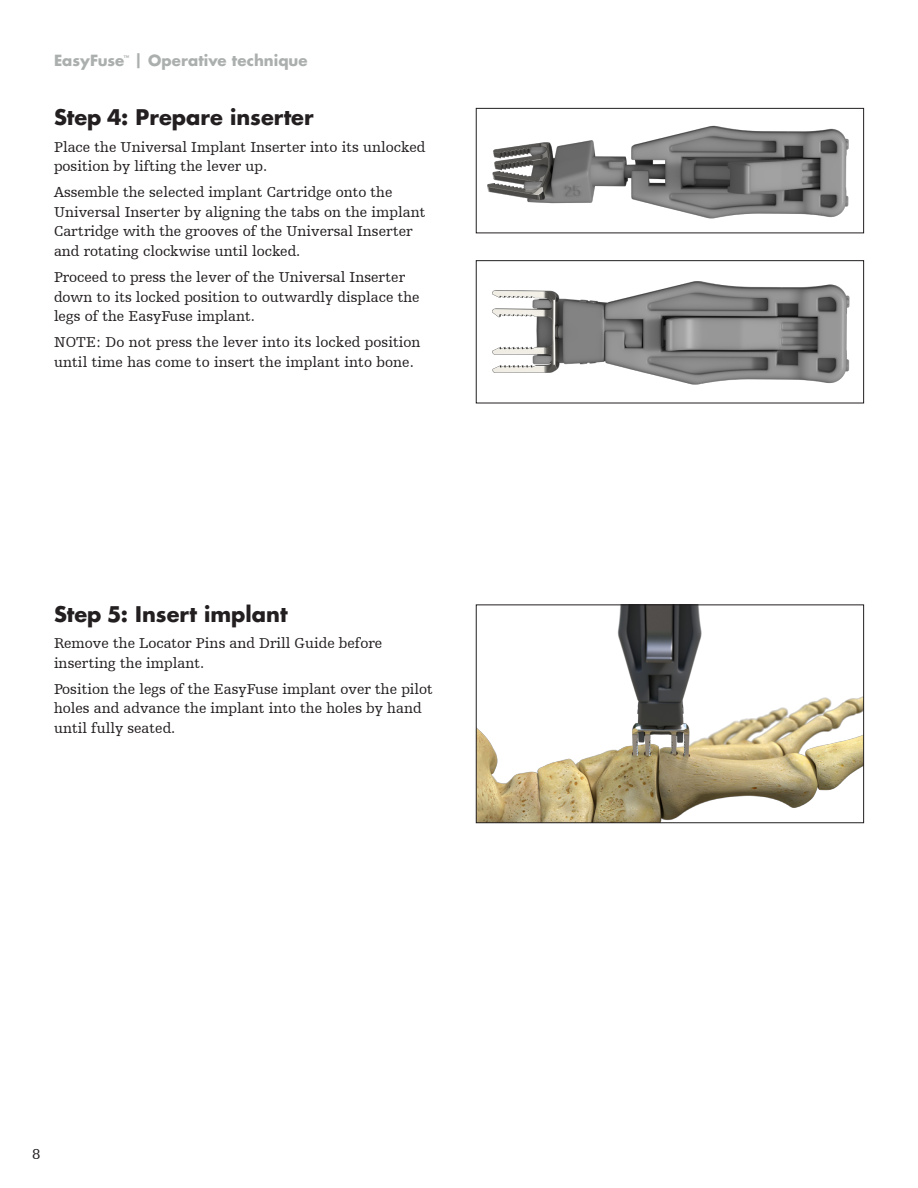
<style>
.page{position:relative;width:918px;height:1188px;background:#fff}
.page>*{position:absolute;margin:0;border:0;box-sizing:border-box;transform-origin:0 0}
.Paragraph_Style_1{font:700 21px "Futura For Stryker";color:#231f20}
.MainParagraphs{font:15px/19.5px "Humanist Slabserif 712 BT";color:#231f20}
.t1{font:700 15px "Futura For Stryker";letter-spacing:.005em;color:#abafae}
.t2{font:700 6.15px "Futura For Stryker";color:#abafae}
</style>
<div class="page">
<img style="left:487px;top:125px;width:362px;height:94px">
<div style="left:476px;top:108px;width:388px;height:125px;border:1px solid #231f20"></div>
<img style="left:492px;top:281px;width:358px;height:104px">
<div style="left:476px;top:260px;width:388px;height:143px;border:1px solid #231f20"></div>
<img style="left:478px;top:606px;width:384px;height:215px">
<div style="left:476px;top:604px;width:388px;height:219px;border:1px solid #231f20"></div>
<p class="t1" style="left:54px;top:51px;width:72px">EasyFuse</p>
<p class="t2" style="left:123px;top:53px;width:7px">™</p>
<p class="t1" style="left:134px;top:51px;width:175px">| Operative technique</p>
<p class="Paragraph_Style_1" style="left:54px;top:103px;width:261px">Step 4: Prepare inserter</p>
<p class="MainParagraphs" style="left:54px;top:137px;width:373px">Place the Universal Implant Inserter into its unlocked position by lifting the lever up.</p>
<p class="MainParagraphs" style="left:54px;top:182px;width:373px">Assemble the selected implant Cartridge onto the Universal Inserter by aligning the tabs on the implant Cartridge with the grooves of the Universal Inserter and rotating clockwise until locked.</p>
<p class="MainParagraphs" style="left:54px;top:267px;width:367px">Proceed to press the lever of the Universal Inserter down to its locked position to outwardly displace the legs of the EasyFuse implant.</p>
<p class="MainParagraphs" style="left:54px;top:332px;width:368px">NOTE: Do not press the lever into its locked position until time has come to insert the implant into bone.</p>
<p class="Paragraph_Style_1" style="left:54px;top:600px;width:235px">Step 5: Insert implant</p>
<p class="MainParagraphs" style="left:54px;top:633px;width:330px">Remove the Locator Pins and Drill Guide before inserting the implant.</p>
<p class="MainParagraphs" style="left:54px;top:679px;width:380px">Position the legs of the EasyFuse implant over the pilot holes and advance the implant into the holes by hand until fully seated.</p>
<p class="MainParagraphs" style="left:32px;top:1144px;width:10px">8</p>
</div>
